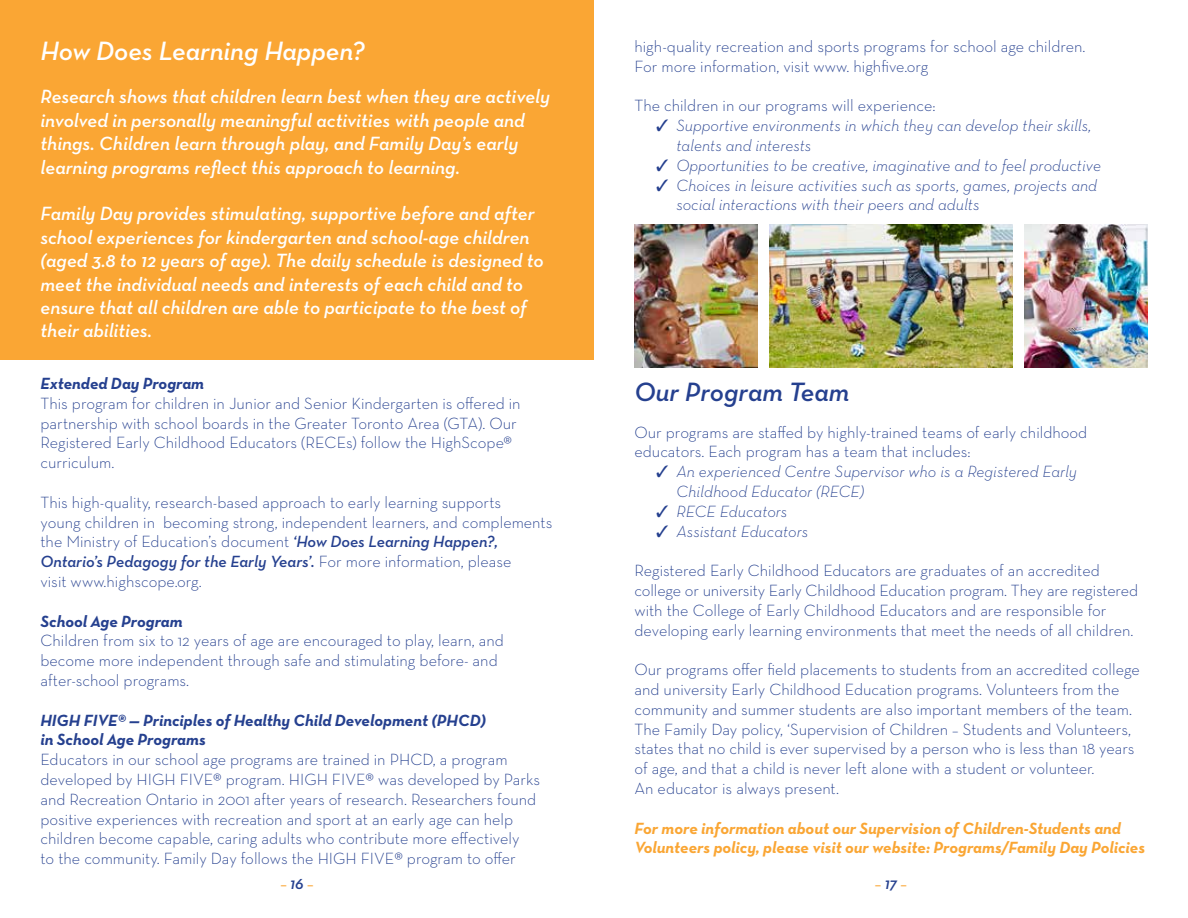
<style>
.page{position:relative;width:1188px;height:918px;background:#fff}
.page>*{position:absolute;margin:0;border:0;box-sizing:border-box;transform-origin:0 0}
.t1{font:italic 600 27px "Neutra Text";color:#fff}
.t2{font:italic 600 27px "Neutra Text";color:#25408f}
.t3{font:italic 600 19.5px/23.4px "Neutra Text";color:#fff}
.t4{font:300 16.5px/19.8px "Neutra Text";color:#25408f}
.t5{font:italic 300 16.5px/19.8px "Neutra Text";color:#25408f}
.t6{font:italic 700 16.5px/19.8px "Neutra Text";color:#faa634}
.t7{font:italic 700 16.5px/19.8px "Neutra Text";color:#25408f}
.t8{font:16.5px "Neutra Text";color:#faa634}
.s1{font-weight:600;font-style:italic}
.s2{font-weight:600;font-style:italic;color:#25408f}
</style>
<div class="page">
<img style="left:770px;top:225px;width:242px;height:142px">
<div style="left:0;top:0;width:594px;height:360px;background:#faa634"></div>
<img style="left:634px;top:225px;width:123px;height:142px">
<img style="left:1025px;top:225px;width:123px;height:142px">
<p class="t4" style="left:634px;top:36px;width:453px">high-quality recreation and sports programs for school age children.<br>For more information, visit www. highfive.org</p>
<p class="t4" style="left:634px;top:96px;width:303px">The children in our programs will experience:</p>
<p class="t5" style="left:676px;top:115px;width:416px;text-indent:-20px">✓ Supportive environments in which they can develop their skills, talents and interests</p>
<p class="t5" style="left:656px;top:155px;width:447px">✓ Opportunities to be creative, imaginative and to feel productive</p>
<p class="t5" style="left:676px;top:175px;width:422px;text-indent:-20px">✓ Choices in leisure activities such as sports, games, projects and social interactions with their peers and adults</p>
<h1 class="t1" style="left:40px;top:35px;width:326px">How Does Learning Happen?</h1>
<p class="t3" style="left:40px;top:85px;width:511px">Research shows that children learn best when they are actively involved in personally meaningful activities with people and things. Children learn through play, and Family Day’s early learning programs reflect this approach to learning.</p>
<p class="t3" style="left:40px;top:202px;width:505px">Family Day provides stimulating, supportive before and after school experiences for kindergarten and school-age children (aged 3.8 to 12 years of age). The daily schedule is designed to meet the individual needs and interests of each child and to ensure that all children are able to participate to the best of their abilities.</p>
<p class="t7" style="left:40px;top:373px;width:165px">Extended Day Program</p>
<p class="t4" style="left:40px;top:393px;width:482px">This program for children in Junior and Senior Kindergarten is offered in partnership with school boards in the Greater Toronto Area (GTA). Our Registered Early Childhood Educators (RECEs) follow the HighScope® curriculum.</p>
<p class="t4" style="left:40px;top:492px;width:513px">This high-quality, research-based approach to early learning supports<br>young children in becoming strong, independent learners, and complements the Ministry of Education’s document <span class="s1">‘How Does Learning Happen?, Ontario’s Pedagogy for the Early Years’.</span> For more information, please<br>visit www.highscope.org.</p>
<p class="t7" style="left:40px;top:611px;width:143px">School Age Program</p>
<p class="t4" style="left:40px;top:631px;width:465px">Children from six to 12 years of age are encouraged to play, learn, and become more independent through safe and stimulating before- and after-school programs.</p>
<p class="t7" style="left:40px;top:710px;width:447px">HIGH FIVE® — Principles of Healthy Child Development (PHCD) in School Age Programs</p>
<p class="t4" style="left:40px;top:749px;width:501px">Educators in our school age programs are trained in PHCD, a program developed by HIGH FIVE® program. HIGH FIVE® was developed by Parks and Recreation Ontario in 2001 after years of research. Researchers found positive experiences with recreation and sport at an early age can help children become capable, caring adults who contribute more effectively<br>to the community. Family Day follows the HIGH FIVE® program to offer</p>
<p class="t8" style="left:280px;top:873px;width:35px">–<span class="s2">16</span>–</p>
<p class="t8" style="left:875px;top:873px;width:34px">–<span class="s2">17</span>–</p>
<h1 class="t2" style="left:634px;top:375px;width:216px">Our Program Team</h1>
<p class="t4" style="left:634px;top:422px;width:454px">Our programs are staffed by highly-trained teams of early childhood educators. Each program has a team that includes:</p>
<p class="t5" style="left:676px;top:461px;width:402px;text-indent:-20px">✓ An experienced Centre Supervisor who is a Registered Early<br>Childhood Educator (RECE)</p>
<p class="t5" style="left:656px;top:501px;width:133px">✓ RECE Educators</p>
<p class="t5" style="left:656px;top:521px;width:154px">✓ Assistant Educators</p>
<p class="t4" style="left:634px;top:560px;width:505px">Registered Early Childhood Educators are graduates of an accredited college or university Early Childhood Education program. They are registered with the College of Early Childhood Educators and are responsible for developing early learning environments that meet the needs of all children.</p>
<p class="t4" style="left:634px;top:659px;width:507px">Our programs offer field placements to students from an accredited college and university Early Childhood Education programs. Volunteers from the community and summer students are also important members of the team.<br>The Family Day policy, ‘Supervision of Children – Students and Volunteers, states that no child is ever supervised by a person who is less than 18 years of age, and that a child is never left alone with a student or volunteer.<br>An educator is always present.</p>
<p class="t6" style="left:634px;top:818px;width:512px">For more information about our Supervision of Children-Students and<br>Volunteers policy, please visit our website: Programs/Family Day Policies</p>
</div>
